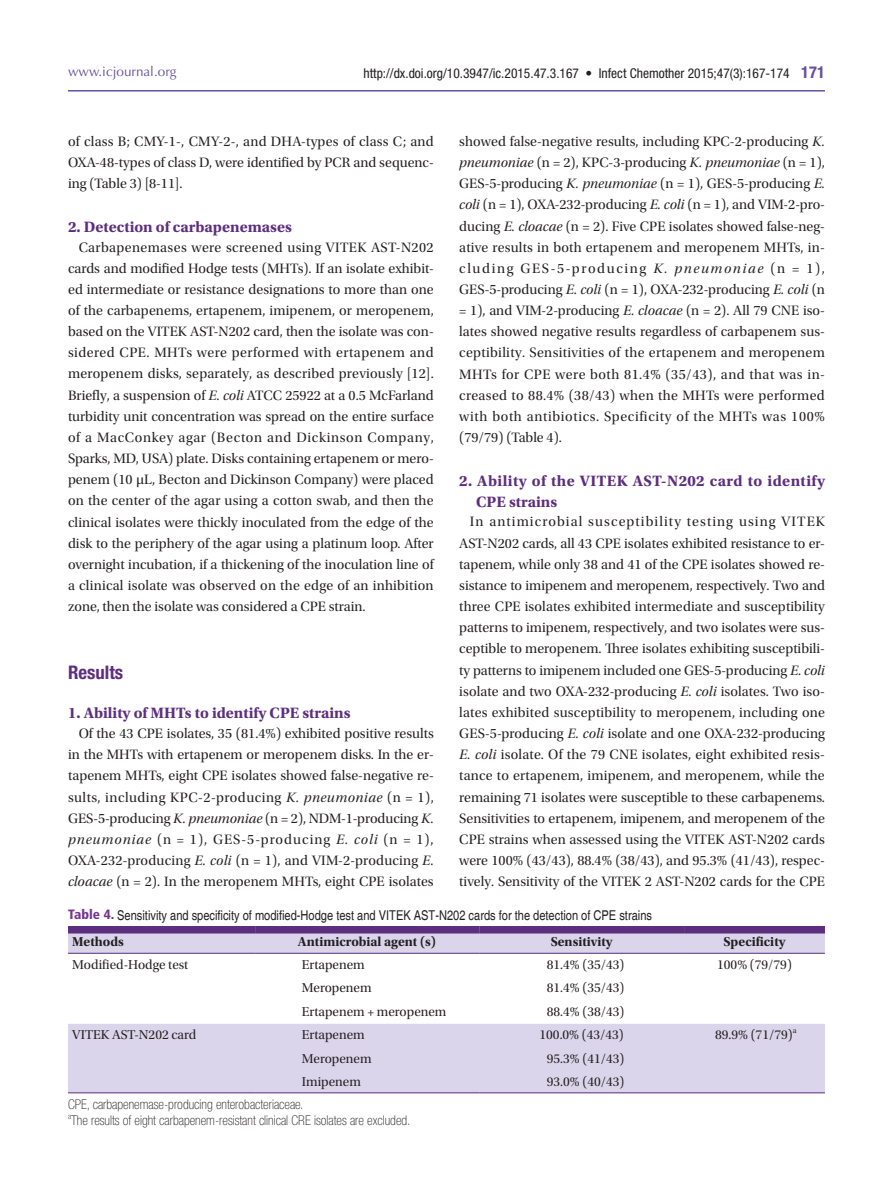
<style>
.page{position:relative;width:893px;height:1191px;background:#fff}
.page>*{position:absolute;margin:0;border:0;box-sizing:border-box;transform-origin:0 0}
.본문_타이틀_1{font:700 condensed 18.75px "Helvetica Neue";color:#5e2e7e}
.본문_소타이틀{font:700 15.75px "Utopia Std";color:#5e2e7e}
.본문_소타이틀-2{font:700 15.75px/21px "Utopia Std";letter-spacing:.03em;color:#5e2e7e}
.본문{font:14.25px/21.1px "Utopia Std Subh";letter-spacing:.005em;color:#231f20;text-align:justify}
.표_내용{font:13.5px "Utopia Std Subh";color:#231f20}
.그림_설명{font:100 condensed 13.5px "Helvetica Neue";color:#231f20}
.표_그림_타이틀{font:condensed 13.5px "Helvetica";color:#231f20}
.t1{font:condensed 13.5px "Helvetica Neue";color:#231f20}
.표_내용-2{font:13.5px "Utopia Std Bold Subh";color:#231f20}
.t2{font:13.5px "Optima LT Std";color:#6850a1}
.표_내용-3{font:7.8px "Utopia Std Subh";color:#231f20}
.그림_설명-2{font:100 condensed 7.8px "Helvetica Neue";color:#231f20}
.s1{font-weight:700;font-size:16.5px;color:#6850a1}
.s2{font-family:"Utopia Std Subh It"}
.s3{font-family:"Frutiger LT Std";font-weight:900;color:#753790}
</style>
<div class="page">
<hr style="left:68px;top:90px;width:757px;height:2px;background:#6850a1">
<svg style="left:68px;top:933px;width:757px;height:159px;fill:#dad5ea"></svg>
<div style="left:68px;top:926px;width:187px;height:7px;background:#5e2e7e"></div>
<div style="left:255px;top:926px;width:224px;height:7px;background:#5e2e7e"></div>
<div style="left:479px;top:926px;width:205px;height:7px;background:#5e2e7e"></div>
<div style="left:684px;top:926px;width:141px;height:7px;background:#5e2e7e"></div>
<hr style="left:68px;top:953px;width:187px;height:1px;background:#5e2e7e">
<hr style="left:255px;top:953px;width:224px;height:1px;background:#5e2e7e">
<hr style="left:479px;top:953px;width:205px;height:1px;background:#5e2e7e">
<hr style="left:684px;top:953px;width:141px;height:1px;background:#5e2e7e">
<hr style="left:68px;top:1092px;width:187px;height:1px;background:#5e2e7e">
<hr style="left:255px;top:1092px;width:224px;height:1px;background:#5e2e7e">
<hr style="left:479px;top:1092px;width:205px;height:1px;background:#5e2e7e">
<hr style="left:684px;top:1092px;width:141px;height:1px;background:#5e2e7e">
<p class="t2" style="left:68px;top:63px;width:110px">www.icjournal.org</p>
<p class="t1" style="left:363px;top:65px;width:463px">http://dx.doi.org/10.3947/ic.2015.47.3.167 • Infect Chemother 2015;47(3):167-174 <span class="s1">171</span></p>
<p class="본문" style="left:68px;top:131px;width:367px">of class B; CMY-1-, CMY-2-, and DHA-types of class C; and OXA-48-types of class D, were identified by PCR and sequenc&shy;ing (Table 3) [8-11].</p>
<p class="본문_소타이틀" style="left:68px;top:217px;width:225px">2. Detection of carbapenemases</p>
<p class="본문" style="left:68px;top:236px;width:367px;text-indent:11px">Carbapenemases were screened using VITEK AST-N202 cards and modified Hodge tests (MHTs). If an isolate exhibit&shy;ed intermediate or resistance designations to more than one of the carbapenems, ertapenem, imipenem, or meropenem, based on the VITEK AST-N202 card, then the isolate was con&shy;sidered CPE. MHTs were performed with ertapenem and meropenem disks, separately, as described previously [12].<br>Briefly, a suspension of <span class="s2">E. coli</span> ATCC 25922 at a 0.5 McFarland turbidity unit concentration was spread on the entire surface of a MacConkey agar (Becton and Dickinson Company, Sparks, MD, USA) plate. Disks containing ertapenem or mero&shy;penem (10 μL, Becton and Dickinson Company) were placed on the center of the agar using a cotton swab, and then the clinical isolates were thickly inoculated from the edge of the disk to the periphery of the agar using a platinum loop. After overnight incubation, if a thickening of the inoculation line of a clinical isolate was observed on the edge of an inhibition zone, then the isolate was considered a CPE strain.</p>
<p class="본문" style="left:459px;top:131px;width:367px">showed false-negative results, including KPC-2-producing <span class="s2">K. pneumoniae</span> (n = 2), KPC-3-producing <span class="s2">K. pneumoniae</span> (n = 1), GES-5-producing <span class="s2">K. pneumoniae</span> (n = 1), GES-5-producing <span class="s2">E. coli</span> (n = 1), OXA-232-producing <span class="s2">E. coli</span> (n = 1), and VIM-2-pro&shy;ducing <span class="s2">E. cloacae</span> (n = 2). Five CPE isolates showed false-neg&shy;ative results in both ertapenem and meropenem MHTs, in&shy;cluding GES-5-producing <span class="s2">K. pneumoniae</span> (n = 1), GES-5-producing <span class="s2">E. coli</span> (n = 1), OXA-232-producing <span class="s2">E. coli</span> (n = 1), and VIM-2-producing <span class="s2">E. cloacae</span> (n = 2). All 79 CNE iso&shy;lates showed negative results regardless of carbapenem sus&shy;ceptibility. Sensitivities of the ertapenem and meropenem MHTs for CPE were both 81.4% (35/43), and that was in&shy;creased to 88.4% (38/43) when the MHTs were performed with both antibiotics. Specificity of the MHTs was 100% (79/79) (Table 4).</p>
<p class="본문_소타이틀-2" style="left:476px;top:470px;width:350px;text-indent:-17px">2. Ability of the VITEK AST-N202 card to identify<br>CPE strains</p>
<p class="본문" style="left:459px;top:511px;width:367px;text-indent:11px">In antimicrobial susceptibility testing using VITEK AST-N202 cards, all 43 CPE isolates exhibited resistance to er&shy;tapenem, while only 38 and 41 of the CPE isolates showed re&shy;sistance to imipenem and meropenem, respectively. Two and three CPE isolates exhibited intermediate and susceptibility patterns to imipenem, respectively, and two isolates were sus&shy;ceptible to meropenem. Three isolates exhibiting susceptibili&shy;ty patterns to imipenem included one GES-5-producing <span class="s2">E. coli </span>isolate and two OXA-232-producing <span class="s2">E. coli</span> isolates. Two iso&shy;lates exhibited susceptibility to meropenem, including one GES-5-producing <span class="s2">E. coli</span> isolate and one OXA-232-producing <span class="s2">E. coli</span> isolate. Of the 79 CNE isolates, eight exhibited resis&shy;tance to ertapenem, imipenem, and meropenem, while the remaining 71 isolates were susceptible to these carbapenems.<br>Sensitivities to ertapenem, imipenem, and meropenem of the CPE strains when assessed using the VITEK AST-N202 cards were 100% (43/43), 88.4% (38/43), and 95.3% (41/43), respec&shy;tively. Sensitivity of the VITEK 2 AST-N202 cards for the CPE</p>
<p class="표_그림_타이틀" style="left:68px;top:907px;width:585px"><span class="s3">Table 4.</span> Sensitivity and specificity of modified-Hodge test and VITEK AST-N202 cards for the detection of CPE strains</p>
<p class="표_내용-2" style="left:72px;top:934px;width:53px">Methods</p>
<p class="표_내용-2" style="left:298px;top:934px;width:140px">Antimicrobial agent (s)</p>
<p class="표_내용-2" style="left:551px;top:934px;width:63px">Sensitivity</p>
<p class="표_내용-2" style="left:723px;top:934px;width:64px">Specificity</p>
<p class="표_내용" style="left:72px;top:957px;width:117px">Modified-Hodge test</p>
<p class="표_내용" style="left:302px;top:957px;width:64px">Ertapenem</p>
<p class="표_내용" style="left:547px;top:957px;width:79px">81.4% (35/43)</p>
<p class="표_내용" style="left:717px;top:957px;width:76px">100% (79/79)</p>
<p class="표_내용" style="left:302px;top:980px;width:71px">Meropenem</p>
<p class="표_내용" style="left:547px;top:980px;width:79px">81.4% (35/43)</p>
<p class="표_내용" style="left:302px;top:1004px;width:146px">Ertapenem + meropenem</p>
<p class="표_내용" style="left:547px;top:1004px;width:79px">88.4% (38/43)</p>
<p class="표_내용" style="left:72px;top:1027px;width:126px">VITEK AST-N202 card</p>
<p class="표_내용" style="left:302px;top:1027px;width:64px">Ertapenem</p>
<p class="표_내용" style="left:539px;top:1027px;width:86px">100.0% (43/43)</p>
<p class="표_내용" style="left:715px;top:1027px;width:79px">89.9% (71/79)</p>
<p class="표_내용-3" style="left:793px;top:1026px;width:5px">a</p>
<p class="표_내용" style="left:302px;top:1051px;width:71px">Meropenem</p>
<p class="표_내용" style="left:547px;top:1051px;width:79px">95.3% (41/43)</p>
<p class="표_내용" style="left:302px;top:1074px;width:61px">Imipenem</p>
<p class="표_내용" style="left:547px;top:1074px;width:79px">93.0% (40/43)</p>
<p class="그림_설명" style="left:68px;top:1096px;width:237px">CPE, carbapenemase-producing enterobacteriaceae.</p>
<p class="그림_설명-2" style="left:68px;top:1111px;width:5px">a</p>
<p class="그림_설명" style="left:71px;top:1113px;width:341px">The results of eight carbapenem-resistant clinical CRE isolates are excluded.</p>
<p class="본문_타이틀_1" style="left:68px;top:661px;width:57px">Results</p>
<p class="본문_소타이틀" style="left:68px;top:704px;width:284px">1. Ability of MHTs to identify CPE strains</p>
<p class="본문" style="left:68px;top:723px;width:367px;text-indent:11px">Of the 43 CPE isolates, 35 (81.4%) exhibited positive results in the MHTs with ertapenem or meropenem disks. In the er&shy;tapenem MHTs, eight CPE isolates showed false-negative re&shy;sults, including KPC-2-producing <span class="s2">K. pneumoniae</span> (n = 1), GES-5-producing <span class="s2">K. pneumoniae</span> (n = 2), NDM-1-producing <span class="s2">K. pneumoniae</span> (n = 1), GES-5-producing <span class="s2">E. coli</span> (n = 1), OXA-232-producing <span class="s2">E. coli</span> (n = 1), and VIM-2-producing <span class="s2">E. cloacae</span> (n = 2). In the meropenem MHTs, eight CPE isolates</p>
</div>
